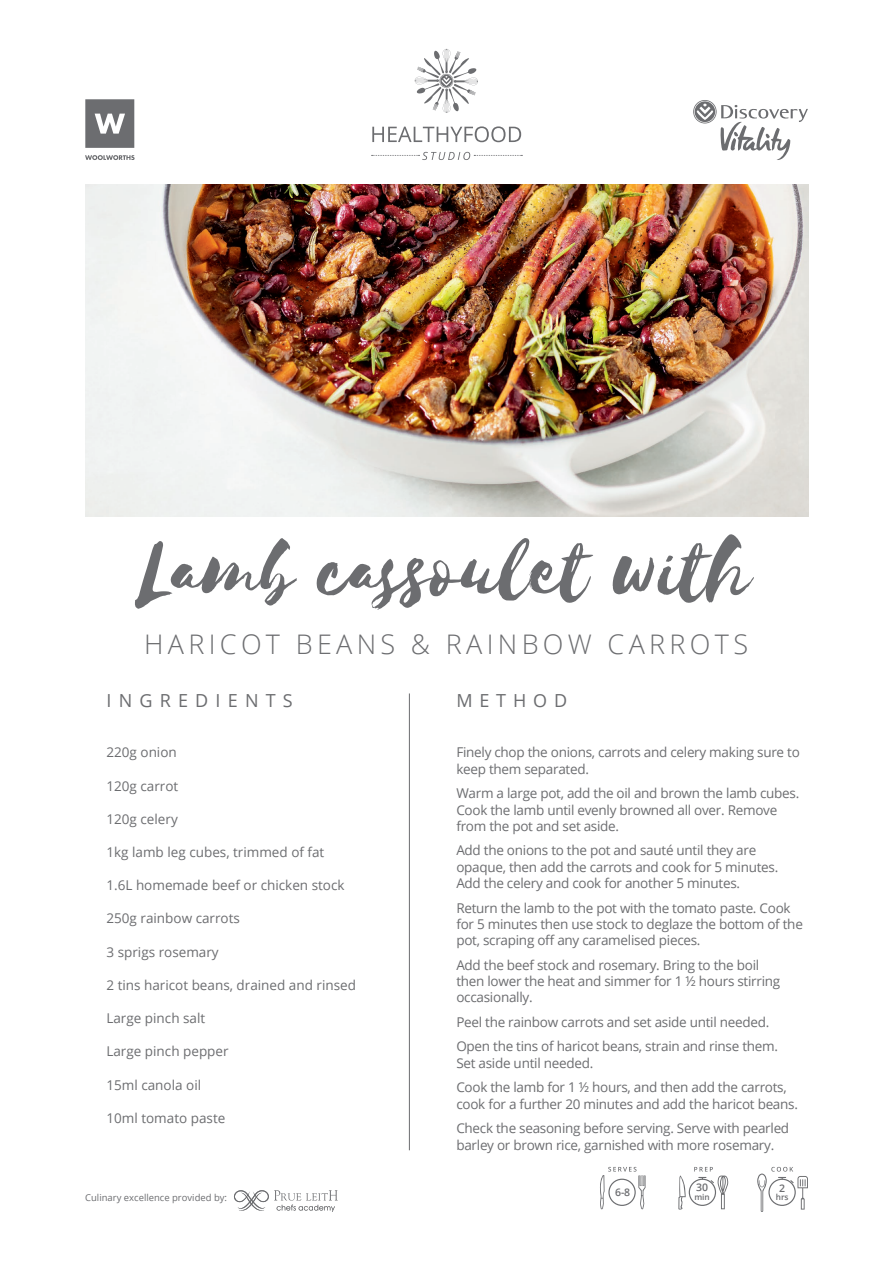
<style>
.page{position:relative;width:893px;height:1263px;background:#fff}
.page>*{position:absolute;margin:0;border:0;box-sizing:border-box;transform-origin:0 0}
.t1{font:94.5px "Selima";color:#6c6d70}
.t2{font:300 27px "Open Sans";letter-spacing:.16em;color:#6c6d70}
.t3{font:18px "Open Sans";letter-spacing:.4em;color:#6c6d70}
.t4{font:13.5px/16.2px "Open Sans";letter-spacing:-.02em;color:#6c6d70}
.t5{font:13.5px "Open Sans";color:#6c6d70}
.t6{font:600 10.5px "Open Sans";color:#6c6d70}
.t7{font:9.45px "Open Sans";color:#6c6d70}
.t8{font:600 8.25px "Open Sans";color:#6c6d70}
</style>
<div class="page">
<img style="left:85px;top:185px;width:723px;height:332px">
<svg style="left:415px;top:49px;width:63px;height:64px"></svg>
<svg style="left:372px;top:152px;width:150px;height:8px"></svg>
<svg style="left:372px;top:126px;width:149px;height:16px"></svg>
<svg style="left:234px;top:1190px;width:104px;height:22px"></svg>
<hr style="left:409px;top:693px;width:1px;height:457px;background:#6c6d70">
<svg style="left:85px;top:99px;width:49px;height:49px;background:#828386"></svg>
<svg style="left:85px;top:155px;width:50px;height:5px"></svg>
<svg style="left:693px;top:100px;width:115px;height:60px"></svg>
<div style="left:689px;top:1178px;width:27px;height:28px;border:1px solid #6c6d70;border-radius:50%"></div>
<svg style="left:678px;top:1175px;width:8px;height:34px"></svg>
<svg style="left:694px;top:1167px;width:34px;height:42px"></svg>
<svg style="left:757px;top:1167px;width:51px;height:45px"></svg>
<svg style="left:600px;top:1167px;width:45px;height:42px"></svg>
<h1 class="t1" style="left:140px;top:519px;width:614px">Lamb cassoulet with</h1>
<h2 class="t2" style="left:144px;top:625px;width:605px">HARICOT BEANS &amp; RAINBOW CARROTS</h2>
<h3 class="t3" style="left:106px;top:688px;width:188px">INGREDIENTS</h3>
<p class="t5" style="left:106px;top:743px;width:72px">220g onion</p>
<p class="t5" style="left:106px;top:776px;width:73px">120g carrot</p>
<p class="t5" style="left:106px;top:810px;width:73px">120g celery</p>
<p class="t5" style="left:106px;top:843px;width:219px">1kg lamb leg cubes, trimmed of fat</p>
<p class="t5" style="left:106px;top:876px;width:240px">1.6L homemade beef or chicken stock</p>
<p class="t5" style="left:106px;top:909px;width:135px">250g rainbow carrots</p>
<p class="t5" style="left:106px;top:942px;width:114px">3 sprigs rosemary</p>
<p class="t5" style="left:106px;top:976px;width:251px">2 tins haricot beans, drained and rinsed</p>
<p class="t5" style="left:106px;top:1009px;width:100px">Large pinch salt</p>
<p class="t5" style="left:106px;top:1042px;width:124px">Large pinch pepper</p>
<p class="t5" style="left:106px;top:1075px;width:96px">15ml canola oil</p>
<p class="t5" style="left:106px;top:1108px;width:120px">10ml tomato paste</p>
<p class="t7" style="left:85px;top:1191px;width:143px">Culinary excellence provided by:</p>
<h3 class="t3" style="left:456px;top:688px;width:112px">METHOD</h3>
<p class="t4" style="left:456px;top:744px;width:345px">Finely chop the onions, carrots and celery making sure to keep them separated.</p>
<p class="t4" style="left:456px;top:785px;width:344px">Warm a large pot, add the oil and brown the lamb cubes.<br>Cook the lamb until evenly browned all over. Remove from the pot and set aside.</p>
<p class="t4" style="left:456px;top:842px;width:323px">Add the onions to the pot and sauté until they are opaque, then add the carrots and cook for 5 minutes.<br>Add the celery and cook for another 5 minutes.</p>
<p class="t4" style="left:456px;top:899px;width:348px">Return the lamb to the pot with the tomato paste. Cook for 5 minutes then use stock to deglaze the bottom of the pot, scraping off any caramelised pieces.</p>
<p class="t4" style="left:456px;top:956px;width:325px">Add the beef stock and rosemary. Bring to the boil then lower the heat and simmer for 1 ½ hours stirring occasionally.</p>
<p class="t4" style="left:456px;top:1009px;width:323px;line-height:24.8px">Peel the rainbow carrots and set aside until needed.<br>Open the tins of haricot beans, strain and rinse them.</p>
<p class="t4" style="left:456px;top:1050px;width:332px;line-height:24.8px">Set aside until needed.<br>Cook the lamb for 1 ½ hours, and then add the carrots,</p>
<p class="t4" style="left:456px;top:1091px;width:343px;line-height:24.8px">cook for a further 20 minutes and add the haricot beans.<br>Check the seasoning before serving. Serve with pearled</p>
<p class="t4" style="left:456px;top:1136px;width:319px">barley or brown rice, garnished with more rosemary.</p>
<p class="t6" style="left:615px;top:1185px;width:17px">6-8</p>
<p class="t6" style="left:696px;top:1180px;width:13px">30</p>
<p class="t6" style="left:779px;top:1181px;width:7px">2</p>
<p class="t8" style="left:694px;top:1191px;width:17px">min</p>
<p class="t8" style="left:776px;top:1191px;width:14px">hrs</p>
</div>
